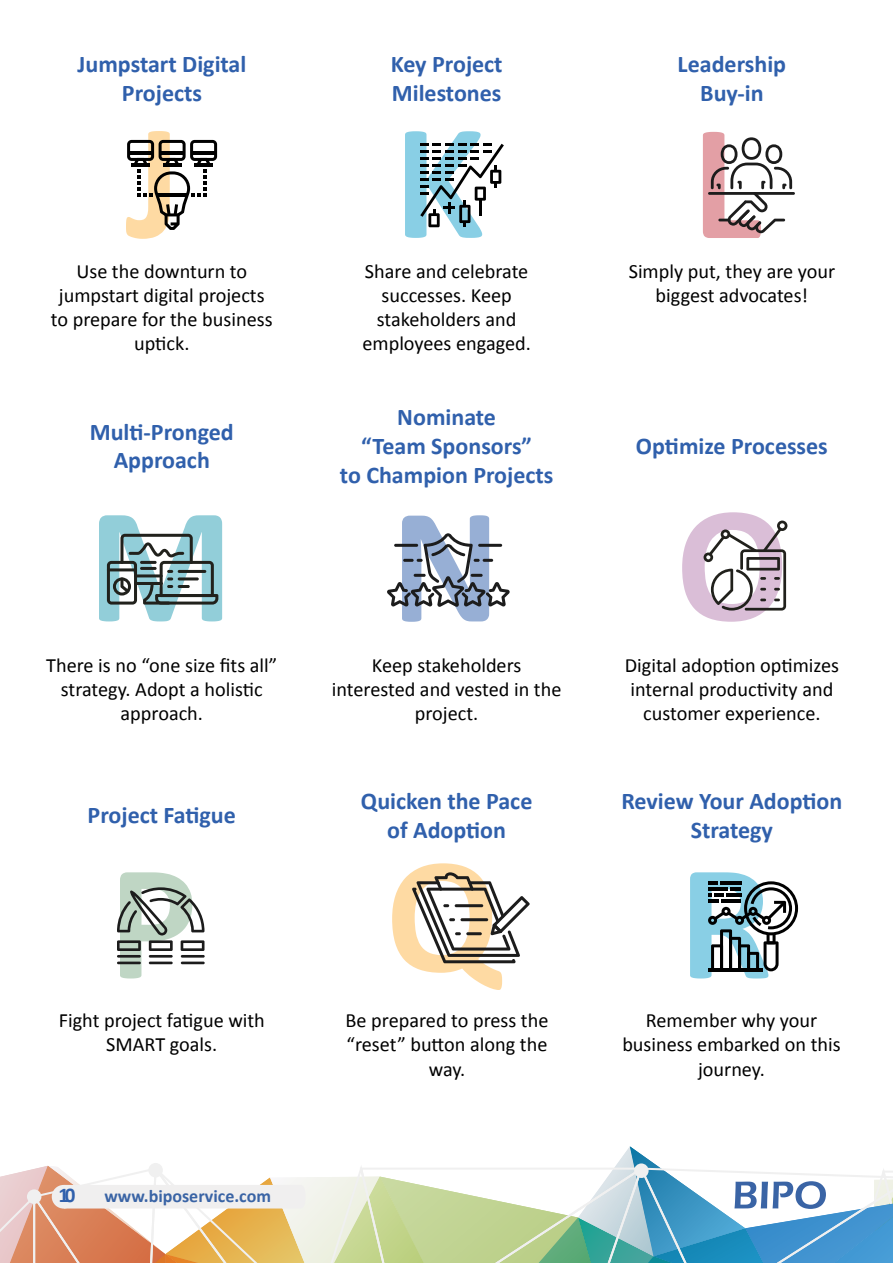
<style>
.page{position:relative;width:893px;height:1263px;background:#fff}
.page>*{position:absolute;margin:0;border:0;box-sizing:border-box;transform-origin:0 0}
.t1{font:700 24px/28.8px "Calibri";color:#3060ac;text-align:center}
.t2{font:700 21px "Calibri";color:#3060ac}
.t3{font:20.25px/24.3px "Calibri";color:#000;text-align:center}
.t4{font:700 18px "Calibri";color:#3a64a5}
</style>
<div class="page">
<svg style="left:0;top:1146px;width:893px;height:117px"></svg>
<svg style="left:126px;top:131px;width:91px;height:108px"></svg>
<svg style="left:690px;top:872px;width:108px;height:106px"></svg>
<hr style="left:708px;top:968px;width:54px;height:3px;background:#000">
<hr style="left:708px;top:192px;width:87px;height:3px;background:#1c1c1c">
<svg style="left:703px;top:132px;width:89px;height:106px"></svg>
<svg style="left:387px;top:515px;width:123px;height:107px"></svg>
<hr style="left:181px;top:955px;width:24px;height:3px;background:#1c1c1c">
<hr style="left:181px;top:961px;width:24px;height:3px;background:#1c1c1c">
<svg style="left:117px;top:872px;width:87px;height:106px"></svg>
<svg style="left:392px;top:863px;width:138px;height:127px"></svg>
<svg style="left:99px;top:515px;width:123px;height:106px"></svg>
<svg style="left:682px;top:512px;width:105px;height:110px"></svg>
<svg style="left:405px;top:131px;width:99px;height:107px"></svg>
<p class="t1" style="left:78px;top:50px;width:170px">Jumpstart Digital<br>Projects</p>
<p class="t3" style="left:51px;top:258px;width:223px">Use the downturn to jumpstart digital projects to prepare for the business uptick.</p>
<p class="t1" style="left:90px;top:417px;width:146px">Multi-Pronged<br>Approach</p>
<p class="t1" style="left:391px;top:50px;width:113px;text-align:left">Key Project<br>Milestones</p>
<p class="t3" style="left:362px;top:258px;width:170px">Share and celebrate successes. Keep stakeholders and employees engaged.</p>
<p class="t1" style="left:340px;top:403px;width:215px">Nominate<br>“Team Sponsors”<br>to Champion Projects</p>
<p class="t1" style="left:678px;top:50px;width:110px">Leadership<br>Buy-in</p>
<p class="t3" style="left:629px;top:258px;width:208px">Simply put, they are your biggest advocates!</p>
<p class="t1" style="left:636px;top:432px;width:193px">Optimize Processes</p>
<p class="t3" style="left:46px;top:652px;width:233px">There is no “one size fits all” strategy. Adopt a holistic approach.</p>
<p class="t1" style="left:88px;top:801px;width:150px">Project Fatigue</p>
<p class="t3" style="left:332px;top:652px;width:231px">Keep stakeholders interested and vested in the project.</p>
<p class="t1" style="left:361px;top:787px;width:173px">Quicken the Pace of Adoption</p>
<p class="t3" style="left:625px;top:652px;width:216px">Digital adoption optimizes internal productivity and customer experience.</p>
<p class="t1" style="left:621px;top:787px;width:222px">Review Your Adoption<br>Strategy</p>
<p class="t3" style="left:59px;top:1007px;width:208px">Fight project fatigue with<br>SMART goals.</p>
<p class="t2" style="left:58px;top:1182px;width:18px">10</p>
<p class="t4" style="left:104px;top:1184px;width:168px">www.biposervice.com</p>
<p class="t3" style="left:346px;top:1007px;width:204px">Be prepared to press the “reset” button along the way.</p>
<p class="t3" style="left:622px;top:1007px;width:220px">Remember why your business embarked on this journey.</p>
</div>
